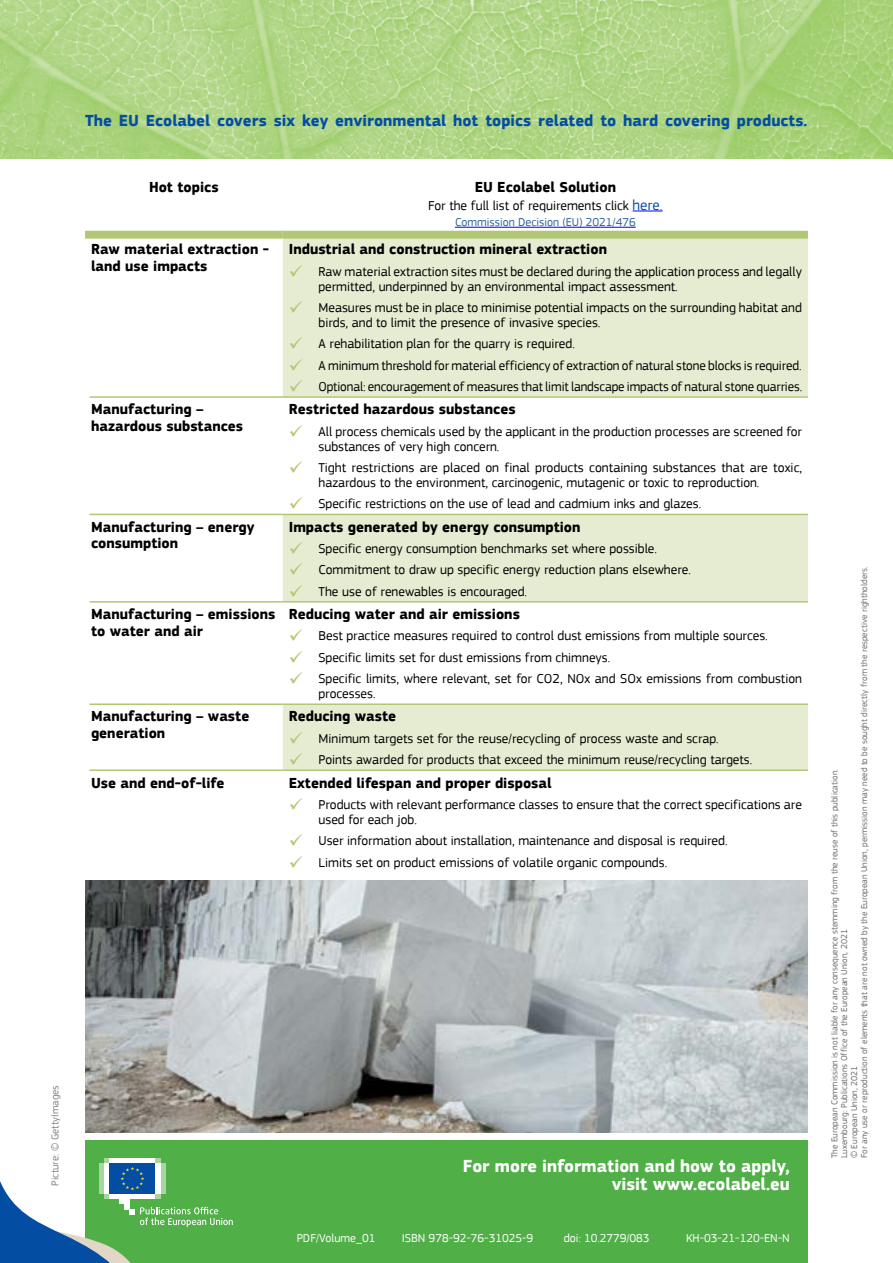
<style>
.page{position:relative;width:893px;height:1263px;background:#fff}
.page>*{position:absolute;margin:0;border:0;box-sizing:border-box;transform-origin:0 0}
.t1{font:700 18px "PF Square Sans Pro";color:#fff}
.t2{font:700 16.5px "PF Square Sans Pro";color:#034ea2}
.t3{font:700 15px/16.5px "PF Square Sans Pro";color:#000}
.t4{font:13.5px/21.5px "PF Square Sans Pro";color:#000}
.t5{font:12px "PF Square Sans Pro";color:#fff}
.t6{font:12px "PF Square Sans Pro";color:#2b659d}
.t7{font:10.5px "PF Square Sans Pro";color:#808285}
.t8{font:9px/9.9px "PF Square Sans Pro";color:#6d6e71}
.s1{font-size:15px;color:#034ea2}
.s2{font-size:15px;color:#2b659d}
</style>
<div class="page">
<div style="left:85px;top:1141px;width:723px;height:122px;background:#50af47"></div>
<img style="left:0;top:0;width:893px;height:158px">
<svg style="left:283px;top:239px;width:525px;height:530px;fill:#e6ecd1"></svg>
<div style="left:85px;top:231px;width:198px;height:8px;background:#b1c775"></div>
<div style="left:283px;top:231px;width:525px;height:8px;background:#b1c775"></div>
<hr style="left:85px;top:396px;width:198px;height:2px;background:#b1c775">
<hr style="left:283px;top:396px;width:525px;height:2px;background:#b1c775">
<hr style="left:85px;top:514px;width:198px;height:1px;background:#b1c775">
<hr style="left:283px;top:514px;width:525px;height:1px;background:#b1c775">
<hr style="left:85px;top:601px;width:198px;height:2px;background:#b1c775">
<hr style="left:283px;top:601px;width:525px;height:2px;background:#b1c775">
<hr style="left:85px;top:703px;width:198px;height:2px;background:#b1c775">
<hr style="left:283px;top:703px;width:525px;height:2px;background:#b1c775">
<hr style="left:85px;top:769px;width:198px;height:2px;background:#b1c775">
<hr style="left:283px;top:769px;width:525px;height:2px;background:#b1c775">
<hr style="left:633px;top:211px;width:30px;height:1px;background:#00f">
<hr style="left:455px;top:227px;width:181px;height:1px;background:#00f">
<div style="left:81px;top:389px;width:9px;height:739px;background:#fff"></div>
<svg style="left:0;top:1158px;width:233px;height:105px"></svg>
<img style="left:85px;top:880px;width:723px;height:252px">
<svg style="left:290px;top:264px;width:12px;height:12px"></svg>
<svg style="left:290px;top:301px;width:12px;height:12px"></svg>
<svg style="left:290px;top:337px;width:12px;height:12px"></svg>
<svg style="left:290px;top:359px;width:12px;height:11px"></svg>
<svg style="left:290px;top:380px;width:12px;height:12px"></svg>
<svg style="left:290px;top:425px;width:12px;height:11px"></svg>
<svg style="left:290px;top:461px;width:12px;height:12px"></svg>
<svg style="left:290px;top:497px;width:12px;height:12px"></svg>
<svg style="left:290px;top:542px;width:12px;height:12px"></svg>
<svg style="left:290px;top:563px;width:12px;height:12px"></svg>
<svg style="left:290px;top:585px;width:12px;height:12px"></svg>
<svg style="left:290px;top:629px;width:12px;height:12px"></svg>
<svg style="left:290px;top:651px;width:12px;height:12px"></svg>
<svg style="left:290px;top:672px;width:12px;height:12px"></svg>
<svg style="left:290px;top:732px;width:12px;height:12px"></svg>
<svg style="left:290px;top:753px;width:12px;height:12px"></svg>
<p class="t7" style="left:49px;top:1185px;width:102px;rotate:-90deg">Picture: © GettyImages</p>
<p class="t2" style="left:85px;top:111px;width:724px">The EU Ecolabel covers six key environmental hot topics related to hard covering products.</p>
<p class="t3" style="left:149px;top:180px;width:71px">Hot topics</p>
<p class="t3" style="left:475px;top:180px;width:143px">EU Ecolabel Solution</p>
<p class="t4" style="left:428px;top:195px;width:236px">For the full list of requirements click <span class="s1">here</span><span class="s2">.</span></p>
<p class="t6" style="left:455px;top:215px;width:182px">Commission Decision (EU) 2021/476</p>
<p class="t3" style="left:91px;top:241px;width:179px">Raw material extraction - land use impacts</p>
<p class="t3" style="left:289px;top:241px;width:320px">Industrial and construction mineral extraction</p>
<p class="t4" style="left:319px;top:264px;width:485px;line-height:15px">Raw material extraction sites must be declared during the application process and legally permitted, underpinned by an environmental impact assessment.</p>
<p class="t4" style="left:319px;top:300px;width:485px;line-height:15px">Measures must be in place to minimise potential impacts on the surrounding habitat and birds, and to limit the presence of invasive species.</p>
<p class="t4" style="left:319px;top:333px;width:485px">A rehabilitation plan for the quarry is required.<br>A minimum threshold for material efficiency of extraction of natural stone blocks is required.<br>Optional: encouragement of measures that limit landscape impacts of natural stone quarries.</p>
<p class="t3" style="left:91px;top:402px;width:154px">Manufacturing – hazardous substances</p>
<p class="t3" style="left:289px;top:402px;width:228px">Restricted hazardous substances</p>
<p class="t4" style="left:319px;top:424px;width:485px;line-height:15px">All process chemicals used by the applicant in the production processes are screened for substances of very high concern.</p>
<p class="t4" style="left:319px;top:460px;width:485px;line-height:15px">Tight restrictions are placed on final products containing substances that are toxic, hazardous to the environment, carcinogenic, mutagenic or toxic to reproduction.</p>
<p class="t4" style="left:319px;top:493px;width:384px">Specific restrictions on the use of lead and cadmium inks and glazes.</p>
<p class="t3" style="left:91px;top:519px;width:165px">Manufacturing – energy consumption</p>
<p class="t3" style="left:289px;top:519px;width:293px">Impacts generated by energy consumption</p>
<p class="t4" style="left:319px;top:538px;width:374px">Specific energy consumption benchmarks set where possible.<br>Commitment to draw up specific energy reduction plans elsewhere.<br>The use of renewables is encouraged.</p>
<p class="t3" style="left:91px;top:606px;width:186px">Manufacturing – emissions to water and air</p>
<p class="t3" style="left:289px;top:606px;width:233px">Reducing water and air emissions</p>
<p class="t4" style="left:319px;top:625px;width:485px">Best practice measures required to control dust emissions from multiple sources.<br>Specific limits set for dust emissions from chimneys.<br>Specific limits, where relevant, set for CO2, NOx and SOx emissions from combustion</p>
<p class="t4" style="left:319px;top:683px;width:59px">processes.</p>
<p class="t3" style="left:91px;top:709px;width:160px">Manufacturing – waste generation</p>
<p class="t3" style="left:289px;top:709px;width:109px">Reducing waste</p>
<p class="t4" style="left:319px;top:728px;width:435px">Minimum targets set for the reuse/recycling of process waste and scrap.<br>Points awarded for products that exceed the minimum reuse/recycling targets.</p>
<p class="t3" style="left:91px;top:775px;width:135px">Use and end-of-life</p>
<p class="t3" style="left:289px;top:775px;width:264px">Extended lifespan and proper disposal</p>
<p class="t4" style="left:319px;top:797px;width:485px;line-height:15px">Products with relevant performance classes to ensure that the correct specifications are used for each job.</p>
<p class="t4" style="left:319px;top:830px;width:411px">User information about installation, maintenance and disposal is required.<br>Limits set on product emissions of volatile organic compounds.</p>
<h1 class="t1" style="left:463px;top:1155px;width:328px">For more information and how to apply,</h1>
<h1 class="t1" style="left:612px;top:1173px;width:180px">visit www.ecolabel.eu</h1>
<p class="t5" style="left:297px;top:1231px;width:80px">PDF/Volume_01</p>
<p class="t5" style="left:402px;top:1231px;width:133px">ISBN 978-92-76-31025-9</p>
<p class="t5" style="left:564px;top:1231px;width:87px">doi: 10.2779/083</p>
<p class="t5" style="left:686px;top:1231px;width:105px">KH-03-21-120-EN-N</p>
<p class="t8" style="left:829px;top:1158px;width:593px;rotate:-90deg">The European Commission is not liable for any consequence stemming from the reuse of this publication.<br>Luxembourg: Publications Office of the European Union, 2021<br>© European Union, 2021<br>For any use or reproduction of elements that are not owned by the European Union, permission may need to be sought directly from the respective rightholders.</p>
</div>
